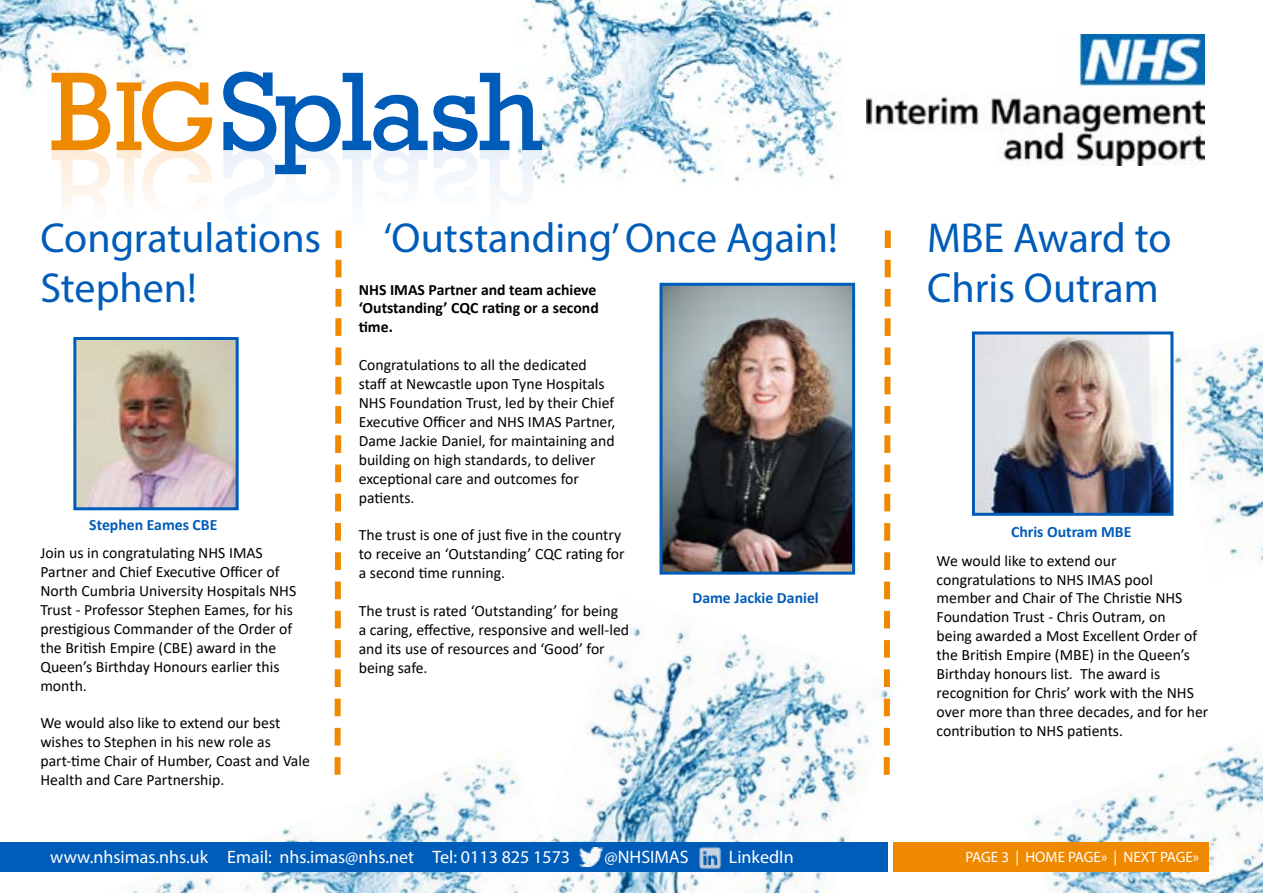
<style>
.page{position:relative;width:1263px;height:893px;background:#fff}
.page>*{position:absolute;margin:0;border:0;box-sizing:border-box;transform-origin:0 0}
.t1{font:113.7px "Rockwell";letter-spacing:-.04em;color:#005cb9}
.t2{font:99.6px "Rockwell";color:#ef8a00}
.t3{font:42px/50.4px "Myriad Pro";color:#005cb9}
.t4{font:18px "Myriad Pro";color:#fff}
.t5{font:15.75px/18.9px "Calibri";color:#000}
.t6{font:700 15.75px/18.9px "Calibri";color:#000}
.t7{font:700 15.75px "Calibri";color:#005cb9}
.t8{font:15px "Myriad Pro";color:#fff}
.s1{font-size:113.7px}
</style>
<div class="page">
<img style="left:130px;top:759px;width:389px;height:134px">
<img style="left:1173px;top:333px;width:90px;height:228px">
<img style="left:531px;top:624px;width:357px;height:269px">
<img style="left:1032px;top:744px;width:231px;height:149px">
<img style="left:866px;top:34px;width:338px;height:132px">
<div style="left:0;top:842px;width:887px;height:30px;background:#005cb9"></div>
<div style="left:893px;top:842px;width:316px;height:30px;background:#ef8a00"></div>
<img style="left:0;top:0;width:199px;height:94px">
<img style="left:517px;top:0;width:325px;height:185px">
<svg style="left:433px;top:149px;width:109px;height:46px"></svg>
<svg style="left:52px;top:150px;width:58px;height:57px"></svg>
<svg style="left:117px;top:149px;width:95px;height:51px"></svg>
<img style="left:579px;top:847px;width:24px;height:19px">
<img style="left:698px;top:846px;width:24px;height:24px">
<svg style="left:223px;top:126px;width:204px;height:655px"></svg>
<img style="left:77px;top:341px;width:158px;height:165px">
<div style="left:73px;top:337px;width:166px;height:173px;border:3px solid #005cb9"></div>
<img style="left:663px;top:287px;width:188px;height:284px">
<div style="left:659px;top:283px;width:196px;height:292px;border:3px solid #005cb9"></div>
<svg style="left:881px;top:230px;width:11px;height:551px"></svg>
<img style="left:976px;top:335px;width:193px;height:177px">
<div style="left:972px;top:331px;width:201px;height:185px;border:3px solid #005cb9"></div>
<h2 class="t2" style="left:49px;top:59px;width:170px"><span class="s1">B</span>IG</h2>
<h1 class="t1" style="left:220px;top:46px;width:325px">Splash</h1>
<h3 class="t3" style="left:40px;top:212px;width:282px">Congratulations<br>Stephen!</h3>
<p class="t7" style="left:89px;top:514px;width:130px">Stephen Eames CBE</p>
<p class="t5" style="left:40px;top:543px;width:257px">Join us in congratulating NHS IMAS Partner and Chief Executive Officer of North Cumbria University Hospitals NHS Trust - Professor Stephen Eames, for his prestigious Commander of the Order of the British Empire (CBE) award in the Queen’s Birthday Honours earlier this month.</p>
<p class="t5" style="left:40px;top:713px;width:271px">We would also like to extend our best wishes to Stephen in his new role as part-time Chair of Humber, Coast and Vale Health and Care Partnership.</p>
<h3 class="t3" style="left:384px;top:212px;width:456px">‘Outstanding’ Once Again!</h3>
<p class="t6" style="left:359px;top:280px;width:242px">NHS IMAS Partner and team achieve ‘Outstanding’ CQC rating or a second time.</p>
<p class="t5" style="left:359px;top:355px;width:258px">Congratulations to all the dedicated staff at Newcastle upon Tyne Hospitals NHS Foundation Trust, led by their Chief Executive Officer and NHS IMAS Partner, Dame Jackie Daniel, for maintaining and building on high standards, to deliver exceptional care and outcomes for patients.</p>
<p class="t5" style="left:359px;top:525px;width:267px">The trust is one of just five in the country to receive an ‘Outstanding’ CQC rating for a second time running.</p>
<p class="t5" style="left:359px;top:601px;width:272px">The trust is rated ‘Outstanding’ for being a caring, effective, responsive and well-led and its use of resources and ‘Good’ for being safe.</p>
<p class="t7" style="left:692px;top:587px;width:128px">Dame Jackie Daniel</p>
<h3 class="t3" style="left:927px;top:212px;width:246px">MBE Award to<br>Chris Outram</h3>
<p class="t7" style="left:1011px;top:521px;width:122px">Chris Outram MBE</p>
<p class="t5" style="left:937px;top:551px;width:273px">We would like to extend our congratulations to NHS IMAS pool member and Chair of The Christie NHS Foundation Trust - Chris Outram, on<br>being awarded a Most Excellent Order of the British Empire (MBE) in the Queen’s Birthday honours list. The award is recognition for Chris’ work with the NHS over more than three decades, and for her contribution to NHS patients.</p>
<p class="t4" style="left:50px;top:846px;width:521px">www.nhsimas.nhs.uk Email: nhs.imas@nhs.net Tel: 0113 825 1573</p>
<p class="t4" style="left:604px;top:846px;width:86px">@NHSIMAS</p>
<p class="t4" style="left:729px;top:846px;width:66px">LinkedIn</p>
<p class="t8" style="left:965px;top:847px;width:235px">PAGE 3 | HOME PAGE» | NEXT PAGE»</p>
</div>
